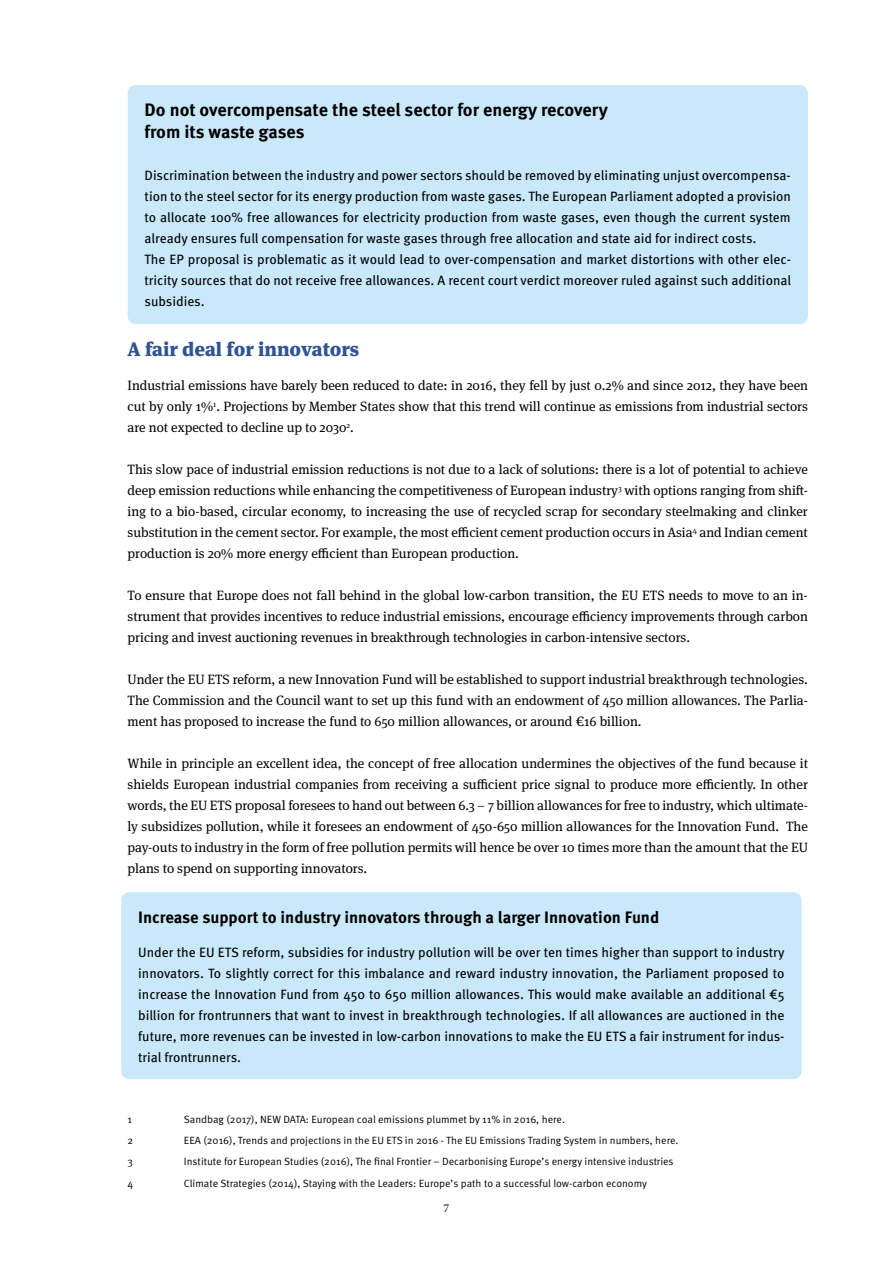
<style>
.page{position:relative;width:893px;height:1263px;background:#fff}
.page>*{position:absolute;margin:0;border:0;box-sizing:border-box;transform-origin:0 0}
.t1{font:900 19.5px "Meta Serif Pro";color:#2f5496}
.t2{font:700 18px/21.6px "Meta Pro";color:#000}
.t3{font:700 16.5px "Meta Pro";color:#000}
.t4{font:13.5px/21px "Meta Serif Pro";color:#000;text-align:justify}
.t5{font:13.5px/21px "Meta Pro";color:#000}
.t6{font:12px "Minion Pro";color:#000}
.t7{font:10.5px "Meta Pro Norm";color:#000}
</style>
<div class="page">
<div style="left:128px;top:85px;width:680px;height:239px;background:#c9e9fb;border-radius:9px"></div>
<div style="left:121px;top:892px;width:680px;height:187px;background:#c9e9fb;border-radius:9px"></div>
<h2 class="t2" style="left:145px;top:98px;width:465px">Do not overcompensate the steel sector for energy recovery from its waste gases</h2>
<p class="t5" style="left:145px;top:164px;width:648px">Discrimination between the industry and power sectors should be removed by eliminating unjust overcompensa&shy;tion to the steel sector for its energy production from waste gases. The European Parliament adopted a provision to allocate 100% free allowances for electricity production from waste gases, even though the current system already ensures full compensation for waste gases through free allocation and state aid for indirect costs.<br>The EP proposal is problematic as it would lead to over-compensation and market distortions with other elec&shy;tricity sources that do not receive free allowances. A recent court verdict moreover ruled against such additional subsidies.</p>
<h1 class="t1" style="left:128px;top:333px;width:233px">A fair deal for innovators</h1>
<p class="t4" style="left:128px;top:374px;width:682px">Industrial emissions have barely been reduced to date: in 2016, they fell by just 0.2% and since 2012, they have been cut by only 1%<sup>1</sup>. Projections by Member States show that this trend will continue as emissions from industrial sectors are not expected to decline up to 2030<sup>2</sup>.</p>
<p class="t4" style="left:128px;top:458px;width:682px">This slow pace of industrial emission reductions is not due to a lack of solutions: there is a lot of potential to achieve deep emission reductions while enhancing the competitiveness of European industry<sup>3</sup> with options ranging from shift&shy;ing to a bio-based, circular economy, to increasing the use of recycled scrap for secondary steelmaking and clinker substitution in the cement sector. For example, the most efficient cement production occurs in Asia<sup>4</sup> and Indian cement production is 20% more energy efficient than European production.</p>
<p class="t4" style="left:128px;top:584px;width:682px">To ensure that Europe does not fall behind in the global low-carbon transition, the EU ETS needs to move to an in&shy;strument that provides incentives to reduce industrial emissions, encourage efficiency improvements through carbon pricing and invest auctioning revenues in breakthrough technologies in carbon-intensive sectors.</p>
<p class="t4" style="left:128px;top:668px;width:682px">Under the EU ETS reform, a new Innovation Fund will be established to support industrial breakthrough technologies.<br>The Commission and the Council want to set up this fund with an endowment of 450 million allowances. The Parlia&shy;ment has proposed to increase the fund to 650 million allowances, or around €16 billion.</p>
<p class="t4" style="left:128px;top:752px;width:682px">While in principle an excellent idea, the concept of free allocation undermines the objectives of the fund because it shields European industrial companies from receiving a sufficient price signal to produce more efficiently. In other words, the EU ETS proposal foresees to hand out between 6.3 – 7 billion allowances for free to industry, which ultimate&shy;ly subsidizes pollution, while it foresees an endowment of 450-650 million allowances for the Innovation Fund. The pay-outs to industry in the form of free pollution permits will hence be over 10 times more than the amount that the EU plans to spend on supporting innovators.</p>
<p class="t3" style="left:138px;top:904px;width:523px">Increase support to industry innovators through a larger Innovation Fund</p>
<p class="t5" style="left:138px;top:941px;width:648px;text-align:justify">Under the EU ETS reform, subsidies for industry pollution will be over ten times higher than support to industry innovators. To slightly correct for this imbalance and reward industry innovation, the Parliament proposed to increase the Innovation Fund from 450 to 650 million allowances. This would make available an additional €5 billion for frontrunners that want to invest in breakthrough technologies. If all allowances are auctioned in the future, more revenues can be invested in low-carbon innovations to make the EU ETS a fair instrument for indus&shy;trial frontrunners.</p>
<p class="t7" style="left:128px;top:1111px;width:6px">1</p>
<p class="t7" style="left:184px;top:1111px;width:383px">Sandbag (2017), NEW DATA: European coal emissions plummet by 11% in 2016, here.</p>
<p class="t7" style="left:128px;top:1132px;width:7px">2</p>
<p class="t7" style="left:184px;top:1132px;width:496px">EEA (2016), Trends and projections in the EU ETS in 2016 - The EU Emissions Trading System in numbers, here.</p>
<p class="t7" style="left:128px;top:1154px;width:7px">3</p>
<p class="t7" style="left:184px;top:1154px;width:491px">Institute for European Studies (2016), The final Frontier – Decarbonising Europe’s energy intensive industries</p>
<p class="t7" style="left:128px;top:1175px;width:7px">4</p>
<p class="t7" style="left:184px;top:1175px;width:464px">Climate Strategies (2014), Staying with the Leaders: Europe’s path to a successful low-carbon economy</p>
<p class="t6" style="left:444px;top:1200px;width:7px">7</p>
</div>
